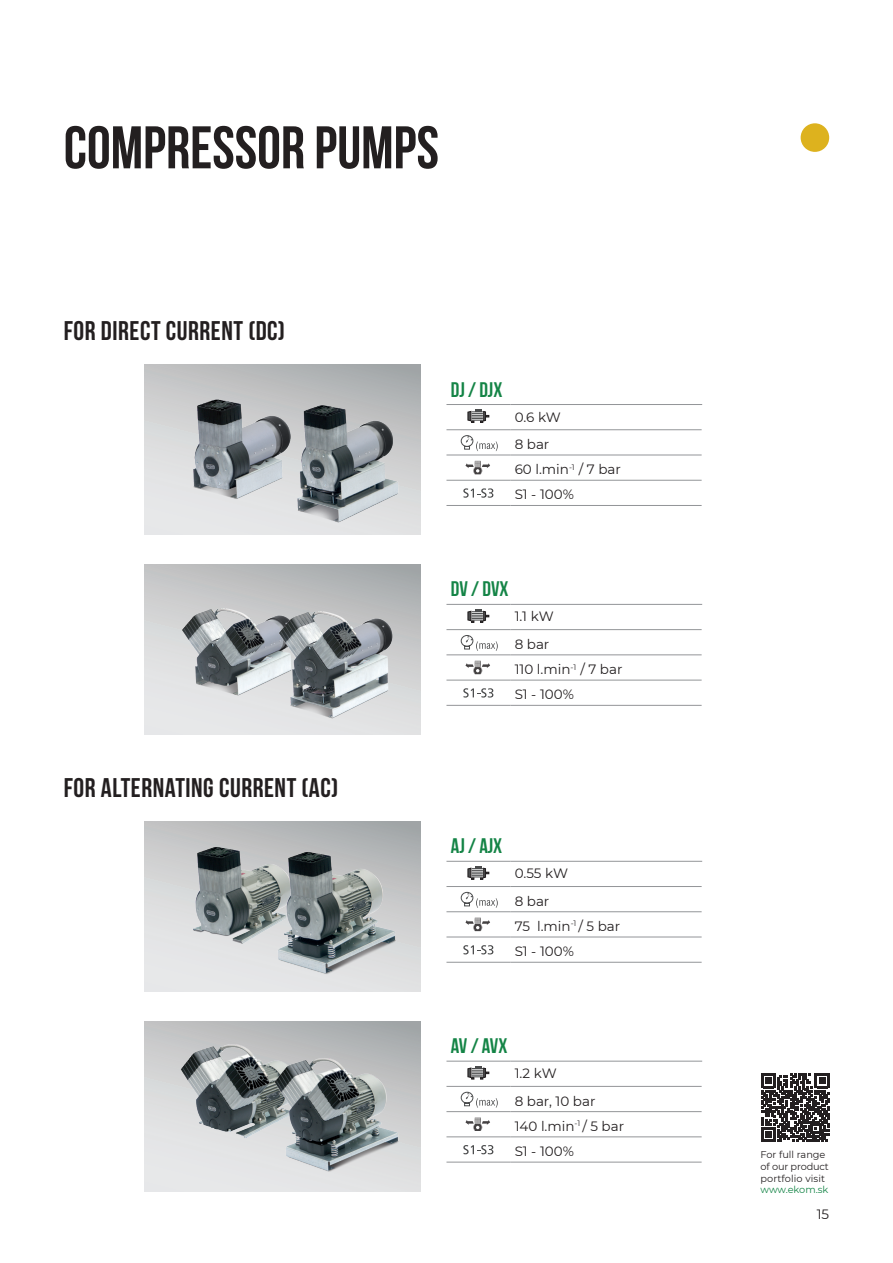
<style>
.page{position:relative;width:893px;height:1263px;background:#fff}
.page>*{position:absolute;margin:0;border:0;box-sizing:border-box;transform-origin:0 0}
.Bold_48pt{font:700 60px "Bebas Neue";color:#231f20}
.Bold_48pt-2{font:27px "Bebas Neue";letter-spacing:.02em;color:#231f20}
.t1{font:700 21px "Bebas Neue";color:#148446}
.t2{font:13.5px "Montserrat";color:#231f20}
.t3{font:9.75px "Montserrat";color:#231f20}
.t4{font:9.75px "Montserrat";letter-spacing:-.005em;color:#148446}
</style>
<div class="page">
<svg style="left:145px;top:1021px;width:276px;height:170px;background:#d0d1d3"></svg>
<svg style="left:145px;top:821px;width:276px;height:170px;background:#d0d1d3"></svg>
<svg style="left:145px;top:564px;width:276px;height:170px;background:#cacbcc"></svg>
<svg style="left:145px;top:364px;width:276px;height:170px;background:#cdcfd0"></svg>
<hr style="left:446px;top:604px;width:64px;height:1px;background:#939598">
<hr style="left:510px;top:604px;width:192px;height:1px;background:#939598">
<hr style="left:446px;top:629px;width:64px;height:1px;background:#939598">
<hr style="left:510px;top:629px;width:192px;height:1px;background:#939598">
<hr style="left:446px;top:655px;width:64px;height:1px;background:#939598">
<hr style="left:510px;top:655px;width:192px;height:1px;background:#939598">
<hr style="left:446px;top:680px;width:64px;height:1px;background:#939598">
<hr style="left:510px;top:680px;width:192px;height:1px;background:#939598">
<hr style="left:446px;top:705px;width:64px;height:1px;background:#939598">
<hr style="left:510px;top:705px;width:192px;height:1px;background:#939598">
<svg style="left:468px;top:609px;width:21px;height:13px"></svg>
<svg style="left:460px;top:635px;width:38px;height:16px"></svg>
<svg style="left:465px;top:661px;width:25px;height:13px"></svg>
<svg style="left:463px;top:688px;width:30px;height:9px"></svg>
<hr style="left:446px;top:861px;width:64px;height:1px;background:#939598">
<hr style="left:510px;top:861px;width:192px;height:1px;background:#939598">
<hr style="left:446px;top:886px;width:64px;height:1px;background:#939598">
<hr style="left:510px;top:886px;width:192px;height:1px;background:#939598">
<hr style="left:446px;top:911px;width:64px;height:1px;background:#939598">
<hr style="left:510px;top:911px;width:192px;height:1px;background:#939598">
<hr style="left:446px;top:937px;width:64px;height:1px;background:#939598">
<hr style="left:510px;top:937px;width:192px;height:1px;background:#939598">
<hr style="left:446px;top:962px;width:64px;height:1px;background:#939598">
<hr style="left:510px;top:962px;width:192px;height:1px;background:#939598">
<svg style="left:468px;top:866px;width:21px;height:13px"></svg>
<svg style="left:460px;top:892px;width:38px;height:16px"></svg>
<svg style="left:465px;top:918px;width:25px;height:13px"></svg>
<svg style="left:463px;top:945px;width:30px;height:9px"></svg>
<hr style="left:446px;top:1061px;width:64px;height:1px;background:#939598">
<hr style="left:510px;top:1061px;width:192px;height:1px;background:#939598">
<hr style="left:446px;top:1086px;width:64px;height:1px;background:#939598">
<hr style="left:510px;top:1086px;width:192px;height:1px;background:#939598">
<hr style="left:446px;top:1111px;width:64px;height:1px;background:#939598">
<hr style="left:510px;top:1111px;width:192px;height:1px;background:#939598">
<hr style="left:446px;top:1136px;width:64px;height:1px;background:#939598">
<hr style="left:510px;top:1136px;width:192px;height:1px;background:#939598">
<hr style="left:446px;top:1162px;width:64px;height:1px;background:#939598">
<hr style="left:510px;top:1162px;width:192px;height:1px;background:#939598">
<svg style="left:468px;top:1066px;width:21px;height:13px"></svg>
<svg style="left:460px;top:1091px;width:38px;height:17px"></svg>
<svg style="left:465px;top:1117px;width:25px;height:14px"></svg>
<svg style="left:463px;top:1145px;width:30px;height:9px"></svg>
<img style="left:188px;top:393px;width:111px;height:108px">
<img style="left:180px;top:605px;width:121px;height:112px">
<img style="left:277px;top:609px;width:121px;height:111px">
<img style="left:184px;top:840px;width:123px;height:106px">
<img style="left:179px;top:1040px;width:136px;height:101px">
<img style="left:273px;top:1054px;width:129px;height:118px">
<hr style="left:446px;top:404px;width:64px;height:1px;background:#939598">
<hr style="left:510px;top:404px;width:192px;height:1px;background:#939598">
<hr style="left:446px;top:429px;width:64px;height:1px;background:#939598">
<hr style="left:510px;top:429px;width:192px;height:1px;background:#939598">
<hr style="left:446px;top:455px;width:64px;height:1px;background:#939598">
<hr style="left:510px;top:455px;width:192px;height:1px;background:#939598">
<hr style="left:446px;top:480px;width:64px;height:1px;background:#939598">
<hr style="left:510px;top:480px;width:192px;height:1px;background:#939598">
<hr style="left:446px;top:505px;width:64px;height:1px;background:#939598">
<hr style="left:510px;top:505px;width:192px;height:1px;background:#939598">
<svg style="left:468px;top:410px;width:21px;height:12px"></svg>
<svg style="left:460px;top:435px;width:38px;height:16px"></svg>
<svg style="left:465px;top:461px;width:25px;height:13px"></svg>
<svg style="left:463px;top:488px;width:30px;height:10px"></svg>
<img style="left:295px;top:399px;width:105px;height:125px">
<img style="left:275px;top:846px;width:123px;height:129px">
<div style="left:801px;top:123px;width:28px;height:29px;background:#ddb21e;border-radius:50%"></div>
<svg style="left:761px;top:1073px;width:68px;height:69px"></svg>
<p class="Bold_48pt" style="left:64px;top:115px;width:377px">COMPRESSor PUMPS</p>
<p class="Bold_48pt-2" style="left:64px;top:316px;width:223px">FOR DIRECT CURRENT (DC)</p>
<p class="Bold_48pt-2" style="left:64px;top:773px;width:276px">FOR ALTERNATING CURRENT (AC)</p>
<p class="t1" style="left:451px;top:378px;width:53px">DJ / DJX</p>
<p class="t2" style="left:515px;top:407px;width:48px">0.6 kW</p>
<p class="t2" style="left:515px;top:435px;width:36px">8 bar</p>
<p class="t2" style="left:515px;top:460px;width:108px">60 l.min<sup>-1</sup> / 7 bar</p>
<p class="t2" style="left:515px;top:485px;width:61px">S1 - 100%</p>
<p class="t1" style="left:451px;top:578px;width:59px">DV / DVX</p>
<p class="t2" style="left:515px;top:607px;width:40px">1.1 kW</p>
<p class="t2" style="left:515px;top:635px;width:36px">8 bar</p>
<p class="t2" style="left:515px;top:660px;width:109px">110 l.min<sup>-1</sup> / 7 bar</p>
<p class="t2" style="left:515px;top:685px;width:61px">S1 - 100%</p>
<p class="t1" style="left:451px;top:835px;width:53px">AJ / AJX</p>
<p class="t2" style="left:515px;top:864px;width:55px">0.55 kW</p>
<p class="t2" style="left:515px;top:891px;width:36px">8 bar</p>
<p class="t2" style="left:515px;top:917px;width:107px">75 l.min<sup>-1</sup> / 5 bar</p>
<p class="t2" style="left:515px;top:942px;width:61px">S1 - 100%</p>
<p class="t1" style="left:451px;top:1034px;width:58px">AV / AVX</p>
<p class="t2" style="left:515px;top:1064px;width:44px">1.2 kW</p>
<p class="t2" style="left:515px;top:1091px;width:82px">8 bar, 10 bar</p>
<p class="t2" style="left:515px;top:1117px;width:111px">140 l.min<sup>-1</sup> / 5 bar</p>
<p class="t2" style="left:515px;top:1142px;width:61px">S1 - 100%</p>
<p class="t3" style="left:760px;top:1148px;width:67px">For full range</p>
<p class="t3" style="left:760px;top:1160px;width:70px">of our product</p>
<p class="t3" style="left:760px;top:1171px;width:66px">portfolio visit</p>
<p class="t4" style="left:760px;top:1183px;width:69px">www.ekom.sk</p>
<p class="t2" style="left:817px;top:1205px;width:14px">15</p>
</div>
